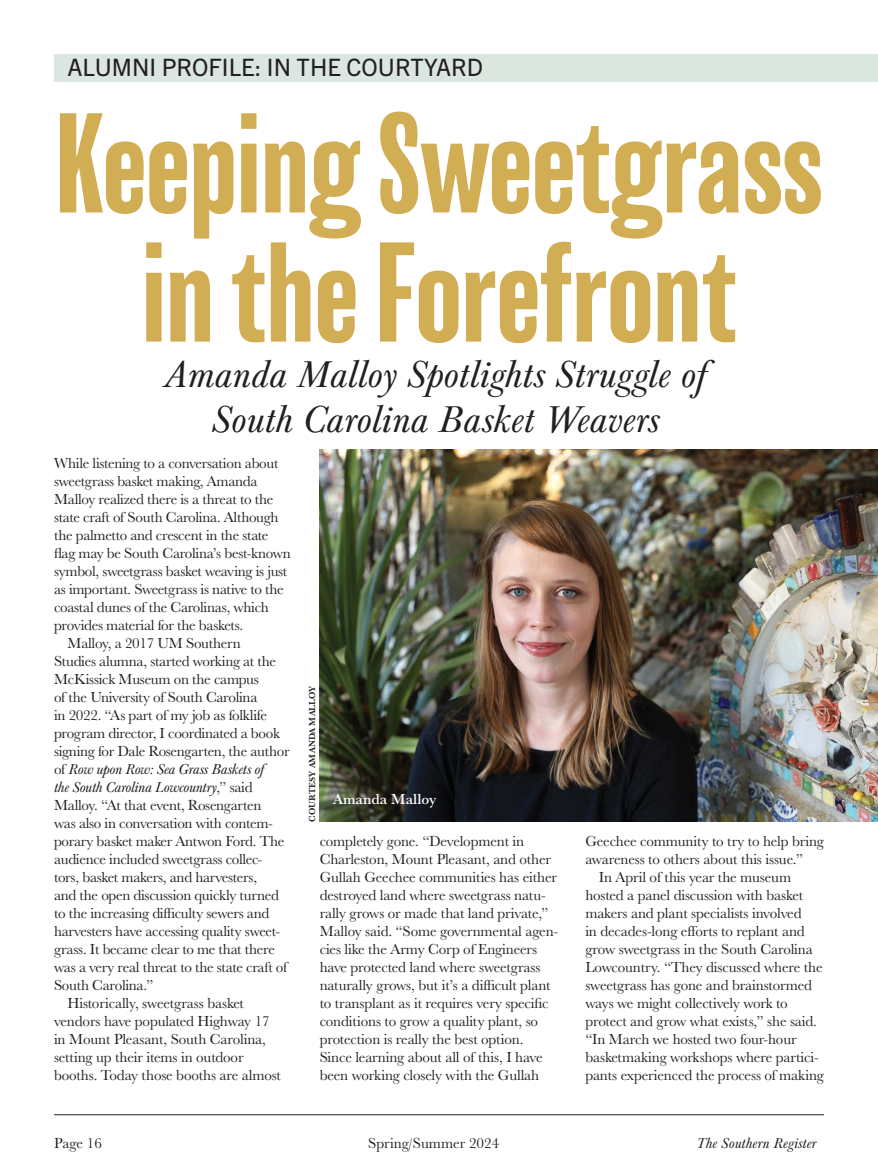
<style>
.page{position:relative;width:878px;height:1175px;background:#fff}
.page>*{position:absolute;margin:0;border:0;box-sizing:border-box;transform-origin:0 0}
.t1{font:condensed 130.5px/129px "Balboa";color:#d1ad53;text-align:center}
.t2{font:italic 39px/45px "Baskerville URW";color:#231f20;text-align:center}
.t3{font:24px "Trade Gothic Next LT Pro";color:#231f20}
.t4{font:15px/18px "Baskerville URW";letter-spacing:-.01em;color:#231f20}
.t5{font:italic 15px "Baskerville URW";letter-spacing:-.02em;color:#231f20}
.t6{font:italic 15px "Baskerville URW";color:#231f20}
.t7{font:500 15px "Baskerville URW";color:#fff}
.t8{font:700 9px "Baskerville URW";color:#231f20}
.s1{font-style:normal}
</style>
<div class="page">
<hr style="left:54px;top:1114px;width:770px;height:1px;background:#231f20">
<div style="left:54px;top:54px;width:824px;height:28px;background:#dbe6e0"></div>
<img style="left:320px;top:449px;width:558px;height:372px">
<h3 class="t3" style="left:68px;top:50px;width:417px">ALUMNI PROFILE: IN THE COURTYARD</h3>
<h1 class="t1" style="left:55px;top:103px;width:768px">Keeping Sweetgrass in the Forefront</h1>
<h2 class="t2" style="left:164px;top:352px;width:544px">Amanda Malloy Spotlights Struggle of<br>South Carolina Basket Weavers</h2>
<p class="t4" style="left:54px;top:454px;width:226px">While listening to a conversation about</p>
<p class="t4" style="left:54px;top:472px;width:205px">sweetgrass basket making, Amanda</p>
<p class="t4" style="left:54px;top:490px;width:221px">Malloy realized there is a threat to the</p>
<p class="t4" style="left:54px;top:508px;width:226px">state craft of South Carolina. Although</p>
<p class="t4" style="left:54px;top:526px;width:216px">the palmetto and crescent in the state</p>
<p class="t4" style="left:54px;top:544px;width:238px">flag may be South Carolina’s best-known</p>
<p class="t4" style="left:54px;top:562px;width:235px">symbol, sweetgrass basket weaving is just</p>
<p class="t4" style="left:54px;top:580px;width:231px">as important. Sweetgrass is native to the</p>
<p class="t4" style="left:54px;top:598px;width:216px">coastal dunes of the Carolinas, which</p>
<p class="t4" style="left:54px;top:616px;width:191px">provides material for the baskets.</p>
<p class="t4" style="left:68px;top:634px;width:175px">Malloy, a 2017 UM Southern</p>
<p class="t4" style="left:54px;top:652px;width:223px">Studies alumna, started working at the</p>
<p class="t4" style="left:54px;top:670px;width:206px">McKissick Museum on the campus</p>
<p class="t4" style="left:54px;top:688px;width:205px">of the University of South Carolina</p>
<p class="t4" style="left:54px;top:706px;width:214px">in 2022. “As part of my job as folklife</p>
<p class="t4" style="left:54px;top:724px;width:227px">program director, I coordinated a book</p>
<p class="t4" style="left:54px;top:742px;width:237px">signing for Dale Rosengarten, the author</p>
<p class="t5" style="left:54px;top:761px;width:212px"><span class="s1">of</span> Row upon Row: Sea Grass Baskets of</p>
<p class="t5" style="left:54px;top:779px;width:200px">the South Carolina Lowcountry<span class="s1">,” said</span></p>
<p class="t4" style="left:54px;top:796px;width:209px">Malloy. “At that event, Rosengarten</p>
<p class="t4" style="left:54px;top:814px;width:220px">was also in conversation with contem-</p>
<p class="t4" style="left:54px;top:832px;width:232px">porary basket maker Antwon Ford. The</p>
<p class="t4" style="left:54px;top:850px;width:210px">audience included sweetgrass collec-</p>
<p class="t4" style="left:54px;top:868px;width:204px">tors, basket makers, and harvesters,</p>
<p class="t4" style="left:54px;top:886px;width:226px">and the open discussion quickly turned</p>
<p class="t4" style="left:54px;top:904px;width:217px">to the increasing difficulty sewers and</p>
<p class="t4" style="left:54px;top:922px;width:228px">harvesters have accessing quality sweet-</p>
<p class="t4" style="left:54px;top:940px;width:222px">grass. It became clear to me that there</p>
<p class="t4" style="left:54px;top:958px;width:235px">was a very real threat to the state craft of</p>
<p class="t4" style="left:54px;top:976px;width:101px">South Carolina.”</p>
<p class="t4" style="left:68px;top:994px;width:178px">Historically, sweetgrass basket</p>
<p class="t4" style="left:54px;top:1012px;width:217px">vendors have populated Highway 17</p>
<p class="t4" style="left:54px;top:1030px;width:213px">in Mount Pleasant, South Carolina,</p>
<p class="t4" style="left:54px;top:1048px;width:191px">setting up their items in outdoor</p>
<p class="t4" style="left:54px;top:1066px;width:228px">booths. Today those booths are almost</p>
<p class="t8" style="left:306px;top:821px;width:137px;rotate:-90deg">COURTESY AMANDA MALLOY</p>
<p class="t7" style="left:333px;top:788px;width:105px">Amanda Malloy</p>
<p class="t4" style="left:320px;top:832px;width:240px">completely gone. “Development in Charleston, Mount Pleasant, and other Gullah Geechee communities has either destroyed land where sweetgrass natu&shy;rally grows or made that land private,” Malloy said. “Some governmental agen&shy;cies like the Army Corp of Engineers have protected land where sweetgrass naturally grows, but it’s a difficult plant to transplant as it requires very specific conditions to grow a quality plant, so protection is really the best option.<br>Since learning about all of this, I have been working closely with the Gullah</p>
<p class="t4" style="left:585px;top:832px;width:240px">Geechee community to try to help bring</p>
<p class="t4" style="left:585px;top:850px;width:219px">awareness to others about this issue.”</p>
<p class="t4" style="left:599px;top:868px;width:194px">In April of this year the museum</p>
<p class="t4" style="left:585px;top:886px;width:219px">hosted a panel discussion with basket</p>
<p class="t4" style="left:585px;top:904px;width:218px">makers and plant specialists involved</p>
<p class="t4" style="left:585px;top:922px;width:221px">in decades-long efforts to replant and</p>
<p class="t4" style="left:585px;top:940px;width:229px">grow sweetgrass in the South Carolina</p>
<p class="t4" style="left:585px;top:958px;width:239px">Lowcountry. “They discussed where the</p>
<p class="t4" style="left:585px;top:976px;width:228px">sweetgrass has gone and brainstormed</p>
<p class="t4" style="left:585px;top:994px;width:204px">ways we might collectively work to</p>
<p class="t4" style="left:585px;top:1012px;width:233px">protect and grow what exists,” she said.</p>
<p class="t4" style="left:585px;top:1030px;width:213px">“In March we hosted two four-hour</p>
<p class="t4" style="left:585px;top:1048px;width:235px">basketmaking workshops where partici-</p>
<p class="t4" style="left:585px;top:1066px;width:240px">pants experienced the process of making</p>
<p class="t4" style="left:54px;top:1133px;width:49px">Page 16</p>
<p class="t4" style="left:368px;top:1133px;width:132px">Spring/Summer 2024</p>
<p class="t6" style="left:696px;top:1134px;width:121px">The Southern Register</p>
</div>
